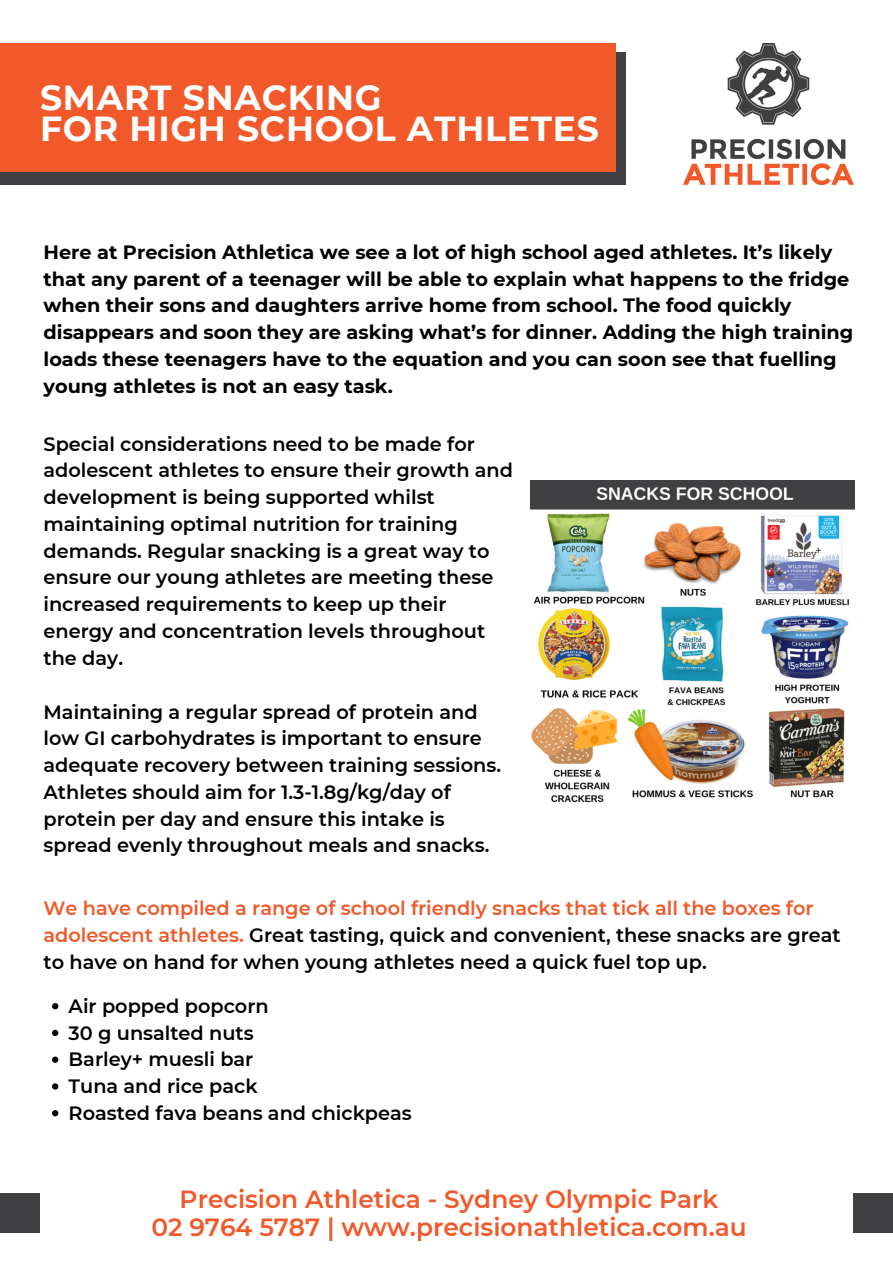
<style>
.page{position:relative;width:893px;height:1263px;background:#fff}
.page>*{position:absolute;margin:0;border:0;box-sizing:border-box;transform-origin:0 0}
.t1{font:700 34.72px/30.5px "Montserrat";letter-spacing:.02em;color:#fff}
.t2{font:600 24.83px/28.1px "Montserrat";color:#f1592a;text-align:center}
.t3{font:600 19.27px/26.8px "Montserrat";color:#000}
.t4{font:700 19.27px/26.8px "Montserrat";color:#000}
.s1{color:#f1592a}
</style>
<div class="page">
<div style="left:0;top:1194px;width:40px;height:38px;background:#404042"></div>
<div style="left:853px;top:1194px;width:40px;height:38px;background:#404042"></div>
<img style="left:683px;top:43px;width:170px;height:141px">
<div style="left:0;top:52px;width:625px;height:132px;background:#404042"></div>
<div style="left:0;top:43px;width:615px;height:129px;background:#f1592a"></div>
<img style="left:530px;top:481px;width:324px;height:322px">
<svg style="left:52px;top:1003px;width:6px;height:6px"></svg>
<svg style="left:52px;top:1030px;width:6px;height:6px"></svg>
<svg style="left:52px;top:1056px;width:6px;height:7px"></svg>
<svg style="left:52px;top:1083px;width:6px;height:6px"></svg>
<svg style="left:52px;top:1110px;width:6px;height:6px"></svg>
<h1 class="t1" style="left:40px;top:83px;width:560px">SMART SNACKING<br>FOR HIGH SCHOOL ATHLETES</h1>
<p class="t4" style="left:44px;top:239px;width:811px">Here at Precision Athletica we see a lot of high school aged athletes. It’s likely that any parent of a teenager will be able to explain what happens to the fridge when their sons and daughters arrive home from school. The food quickly disappears and soon they are asking what’s for dinner. Adding the high training loads these teenagers have to the equation and you can soon see that fuelling young athletes is not an easy task.</p>
<p class="t3" style="left:44px;top:430px;width:471px">Special considerations need to be made for adolescent athletes to ensure their growth and development is being supported whilst maintaining optimal nutrition for training demands. Regular snacking is a great way to ensure our young athletes are meeting these increased requirements to keep up their</p>
<p class="t3" style="left:44px;top:618px;width:443px">energy and concentration levels throughout the day.</p>
<p class="t3" style="left:44px;top:698px;width:459px">Maintaining a regular spread of protein and low GI carbohydrates is important to ensure adequate recovery between training sessions.<br>Athletes should aim for 1.3-1.8g/kg/day of protein per day and ensure this intake is spread evenly throughout meals and snacks.</p>
<p class="t3" style="left:44px;top:895px;width:798px"><span class="s1">We have compiled a range of school friendly snacks that tick all the boxes for adolescent athletes.</span> Great tasting, quick and convenient, these snacks are great to have on hand for when young athletes need a quick fuel top up.</p>
<p class="t3" style="left:69px;top:992px;width:345px">Air popped popcorn<br>30 g unsalted nuts<br>Barley+ muesli bar<br>Tuna and rice pack<br>Roasted fava beans and chickpeas</p>
<p class="t2" style="left:151px;top:1185px;width:597px">Precision Athletica - Sydney Olympic Park<br>02 9764 5787 | www.precisionathletica.com.au</p>
</div>
